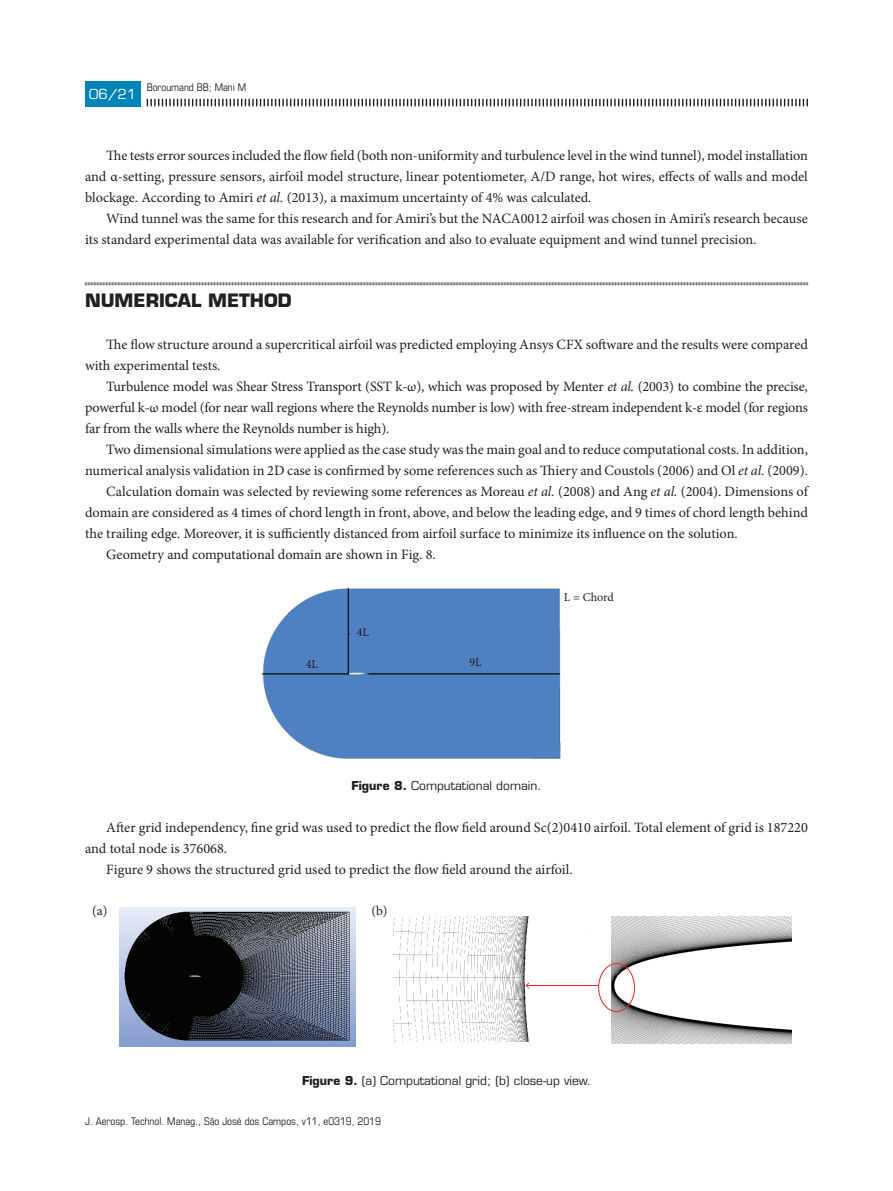
<style>
.page{position:relative;width:893px;height:1191px;background:#fff}
.page>*{position:absolute;margin:0;border:0;box-sizing:border-box;transform-origin:0 0}
.t1{font:700 18px "Eurostile LT Std";color:#231f20}
.t2{font:14.25px/21px "Minion Pro";color:#231f20;text-align:justify}
.t3{font:13.5px "Eurostile LT Std";color:#fff}
.t4{font:13.5px "Minion Pro";color:#231f20}
.t5{font:12px "Eurostile LT Std";color:#231f20}
.t6{font:12px "Minion Pro";color:#231f20}
.t7{font:condensed 10.5px "Eurostile LT Std";color:#231f20}
.s1{font-style:italic}
.s2{font-weight:700}
</style>
<div class="page">
<svg style="left:147px;top:99px;width:661px;height:7px"></svg>
<svg style="left:85px;top:282px;width:723px;height:4px"></svg>
<img style="left:262px;top:587px;width:299px;height:172px">
<div style="left:350px;top:625px;width:40px;height:22px;background:#4f80c1"></div>
<div style="left:286px;top:650px;width:40px;height:23px;background:#4f80c1"></div>
<div style="left:414px;top:648px;width:90px;height:25px;background:#4f80c1"></div>
<div style="left:467px;top:590px;width:90px;height:25px;background:#4f80c1"></div>
<img style="left:120px;top:907px;width:235px;height:139px">
<img style="left:611px;top:916px;width:181px;height:127px">
<img style="left:394px;top:916px;width:206px;height:125px">
<div style="left:598px;top:963px;width:37px;height:48px;border:1px solid #ee2123;border-radius:50%"></div>
<hr style="left:526px;top:985px;width:73px;height:1px;background:#ee1d23">
<svg style="left:526px;top:982px;width:3px;height:6px"></svg>
<div style="left:85px;top:81px;width:55px;height:25px;background:#0083b6"></div>
<p class="t3" style="left:89px;top:86px;width:49px">06/21</p>
<p class="t3" style="left:96px;top:86px;width:36px">xx xx</p>
<p class="t7" style="left:147px;top:81px;width:101px">Boroumand BB; Mani M</p>
<p class="t2" style="left:85px;top:144px;width:724px;text-indent:21px">The tests error sources included the flow field (both non-uniformity and turbulence level in the wind tunnel), model installation and α-setting, pressure sensors, airfoil model structure, linear potentiometer, A/D range, hot wires, effects of walls and model blockage. According to Amiri <span class="s1">et al.</span> (2013), a maximum uncertainty of 4% was calculated.</p>
<p class="t2" style="left:85px;top:207px;width:724px;text-indent:21px">Wind tunnel was the same for this research and for Amiri’s but the NACA0012 airfoil was chosen in Amiri’s research because its standard experimental data was available for verification and also to evaluate equipment and wind tunnel precision.</p>
<p class="t1" style="left:85px;top:289px;width:208px">NUMERICAL METHOD</p>
<p class="t2" style="left:85px;top:333px;width:724px;text-indent:21px">The flow structure around a supercritical airfoil was predicted employing Ansys CFX software and the results were compared with experimental tests.</p>
<p class="t2" style="left:85px;top:375px;width:724px;text-indent:21px">Turbulence model was Shear Stress Transport (SST k-ω), which was proposed by Menter <span class="s1">et al.</span> (2003) to combine the precise, powerful k-ω model (for near wall regions where the Reynolds number is low) with free-stream independent k-ε model (for regions far from the walls where the Reynolds number is high).</p>
<p class="t2" style="left:106px;top:438px;width:703px">Two dimensional simulations were applied as the case study was the main goal and to reduce computational costs. In addition,</p>
<p class="t2" style="left:85px;top:459px;width:724px">numerical analysis validation in 2D case is confirmed by some references such as Thiery and Coustols (2006) and Ol <span class="s1">et al.</span> (2009).</p>
<p class="t2" style="left:106px;top:480px;width:703px">Calculation domain was selected by reviewing some references as Moreau <span class="s1">et al.</span> (2008) and Ang <span class="s1">et al.</span> (2004). Dimensions of</p>
<p class="t2" style="left:85px;top:502px;width:724px">domain are considered as 4 times of chord length in front, above, and below the leading edge, and 9 times of chord length behind</p>
<p class="t2" style="left:85px;top:523px;width:654px">the trailing edge. Moreover, it is sufficiently distanced from airfoil surface to minimize its influence on the solution.</p>
<p class="t2" style="left:106px;top:544px;width:331px">Geometry and computational domain are shown in Fig. 8.</p>
<p class="t6" style="left:306px;top:656px;width:14px">4L</p>
<p class="t6" style="left:357px;top:624px;width:14px">4L</p>
<p class="t6" style="left:469px;top:654px;width:14px">9L</p>
<p class="t6" style="left:564px;top:588px;width:51px">L = Chord</p>
<p class="t5" style="left:351px;top:778px;width:192px"><span class="s2">Figure 8.</span> Computational domain.</p>
<p class="t2" style="left:106px;top:816px;width:703px">After grid independency, fine grid was used to predict the flow field around Sc(2)0410 airfoil. Total element of grid is 187220</p>
<p class="t2" style="left:85px;top:837px;width:144px">and total node is 376068.</p>
<p class="t2" style="left:106px;top:858px;width:468px">Figure 9 shows the structured grid used to predict the flow field around the airfoil.</p>
<p class="t4" style="left:92px;top:901px;width:17px">(a)</p>
<p class="t4" style="left:371px;top:901px;width:18px">(b)</p>
<p class="t5" style="left:302px;top:1073px;width:290px"><span class="s2">Figure 9.</span> (a) Computational grid; (b) close-up view.</p>
<p class="t7" style="left:85px;top:1114px;width:297px">J. Aerosp. Technol. Manag., São José dos Campos, v11, e0319, 2019</p>
</div>
